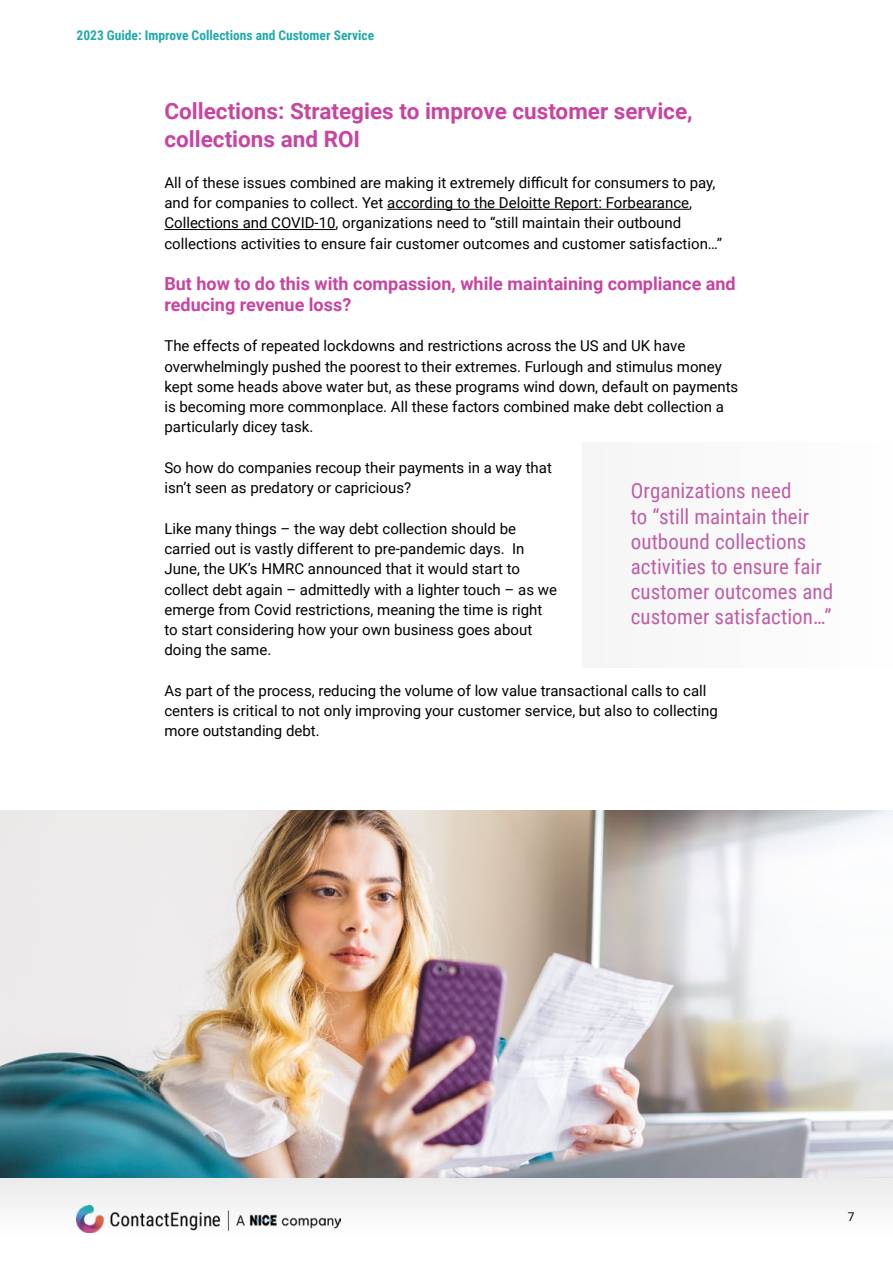
<style>
.page{position:relative;width:893px;height:1263px;background:#fff}
.page>*{position:absolute;margin:0;border:0;box-sizing:border-box;transform-origin:0 0}
.t1{font:700 22.5px/28.5px "Roboto";color:#c745a1}
.CE_Subhead_Section{font:21px/25.2px "Roboto Condensed";color:#be5fa5}
.t2{font:700 18px/21px "Roboto";color:#c745a1}
.t3{font:15px/20.2px "Roboto";color:#000}
.t4{font:700 13.5px "Roboto Condensed";color:#23aaaa}
.t5{font:12px "Roboto";color:#000}
</style>
<div class="page">
<div style="left:0;top:1178px;width:893px;height:85px;background:linear-gradient(to right,#f8f7f8,#f8f8f8)"></div>
<img style="left:77px;top:1205px;width:263px;height:28px">
<hr style="left:387px;top:209px;width:302px;height:1px;background:#000">
<hr style="left:164px;top:229px;width:172px;height:1px;background:#000">
<div style="left:583px;top:443px;width:310px;height:225px;background:#f5f5f5"></div>
<img style="left:0;top:810px;width:893px;height:368px">
<p class="t4" style="left:77px;top:26px;width:299px">2023 Guide: Improve Collections and Customer Service</p>
<p class="t1" style="left:164px;top:96px;width:530px">Collections: Strategies to improve customer service, collections and ROI</p>
<p class="t3" style="left:164px;top:172px;width:559px">All of these issues combined are making it extremely difficult for consumers to pay, and for companies to collect. Yet according to the Deloitte Report: Forbearance, Collections and COVID-10, organizations need to “still maintain their outbound collections activities to ensure fair customer outcomes and customer satisfaction…”</p>
<p class="t2" style="left:164px;top:272px;width:573px">But how to do this with compassion, while maintaining compliance and reducing revenue loss?</p>
<p class="t3" style="left:164px;top:335px;width:575px">The effects of repeated lockdowns and restrictions across the US and UK have overwhelmingly pushed the poorest to their extremes. Furlough and stimulus money kept some heads above water but, as these programs wind down, default on payments is becoming more commonplace. All these factors combined make debt collection a particularly dicey task.</p>
<p class="t3" style="left:164px;top:457px;width:389px">So how do companies recoup their payments in a way that isn’t seen as predatory or capricious?</p>
<p class="t3" style="left:164px;top:518px;width:394px">Like many things – the way debt collection should be carried out is vastly different to pre-pandemic days. In June, the UK’s HMRC announced that it would start to collect debt again – admittedly with a lighter touch – as we emerge from Covid restrictions, meaning the time is right to start considering how your own business goes about doing the same.</p>
<p class="t3" style="left:164px;top:680px;width:555px">As part of the process, reducing the volume of low value transactional calls to call centers is critical to not only improving your customer service, but also to collecting more outstanding debt.</p>
<p class="CE_Subhead_Section" style="left:631px;top:478px;width:204px">Organizations need<br>to “still maintain their outbound collections activities to ensure fair customer outcomes and customer satisfaction…”</p>
<p class="t5" style="left:848px;top:1208px;width:8px">7</p>
</div>
